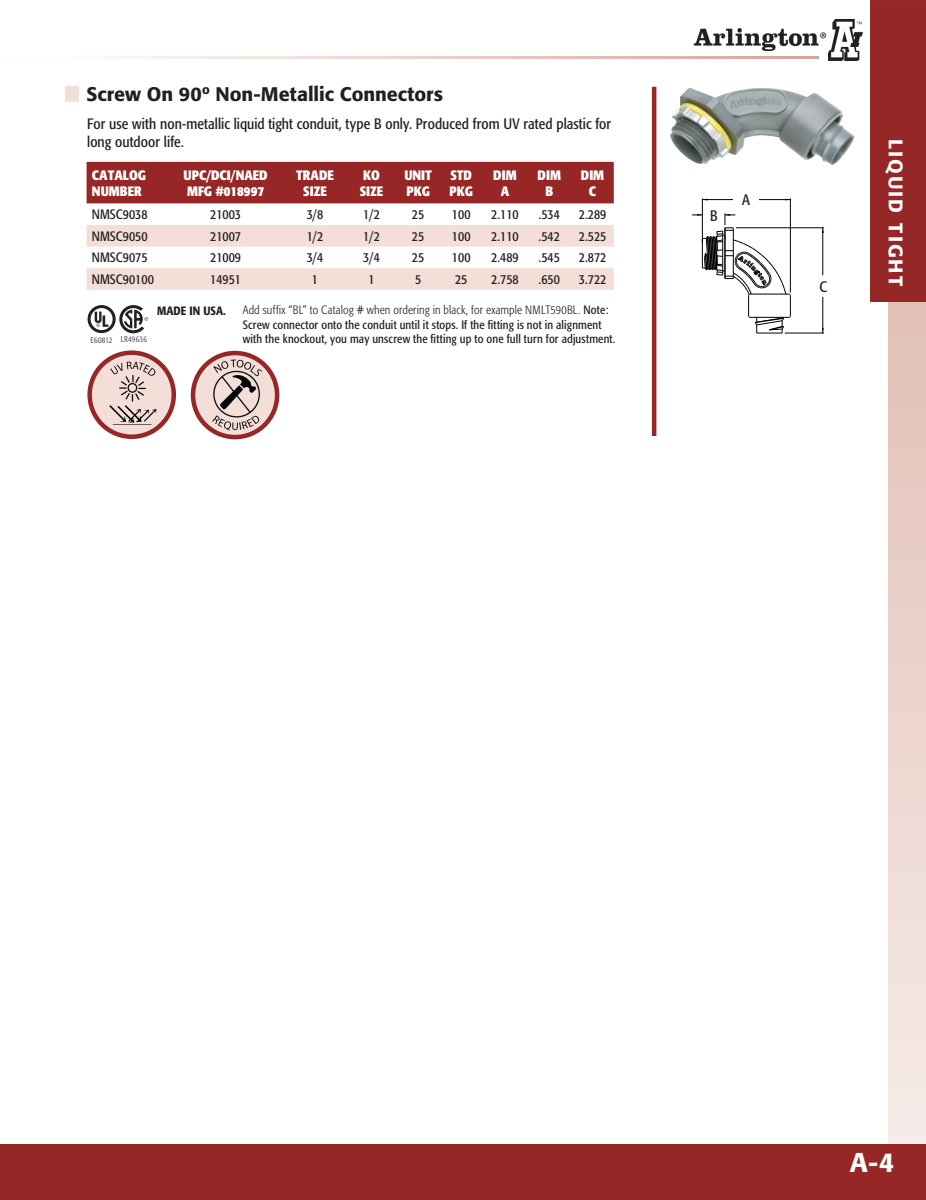
<style>
.page{position:relative;width:926px;height:1200px;background:#fff}
.page>*{position:absolute;margin:0;border:0;box-sizing:border-box;transform-origin:0 0}
.t1{font:500 27px "Formata";color:#fff}
.t2{font:500 19.5px "Formata";color:#231f20}
.t3{font:500 19.5px "Formata";letter-spacing:.105em;color:#fff}
.t4{font:condensed 15px/18px "Formata";letter-spacing:.005em;color:#231f20}
.t5{font:condensed 13.5px "Formata";color:#231f20}
.t6{font:700 condensed 13.5px "Formata";color:#fff}
.t7{font:condensed 12px/14.4px "Formata";letter-spacing:.015em;color:#231f20}
.t8{font:500 condensed 12px "Formata";color:#231f20}
.t9{font:300 condensed 8.25px "Formata";letter-spacing:.025em;color:#231f20}
.s1{font-weight:300}
</style>
<div class="page">
<hr style="left:5px;top:56px;width:813px;height:2px;background:#d9a096">
<div style="left:887px;top:298px;width:38px;height:902px;background:linear-gradient(to bottom,#e2c0b5,#f7eeec)"></div>
<div style="left:869px;top:0;width:56px;height:301px;background:#962727"></div>
<img style="left:828px;top:20px;width:34px;height:40px">
<img style="left:693px;top:28px;width:133px;height:23px">
<div style="left:0;top:1144px;width:925px;height:56px;background:#962726"></div>
<img style="left:670px;top:88px;width:184px;height:77px">
<hr style="left:789px;top:198px;width:1px;height:94px;background:#000">
<hr style="left:701px;top:198px;width:1px;height:45px;background:#000">
<hr style="left:756px;top:199px;width:34px;height:1px;background:#000">
<hr style="left:702px;top:199px;width:35px;height:1px;background:#000">
<hr style="left:735px;top:227px;width:88px;height:1px;background:#000">
<hr style="left:784px;top:333px;width:39px;height:1px;background:#000">
<hr style="left:822px;top:228px;width:1px;height:47px;background:#000">
<hr style="left:822px;top:286px;width:1px;height:47px;background:#000">
<svg style="left:692px;top:212px;width:98px;height:122px"></svg>
<div style="left:813px;top:276px;width:19px;height:21px;background:#fff"></div>
<div style="left:705px;top:203px;width:17px;height:24px;background:#fff"></div>
<div style="left:732px;top:187px;width:26px;height:25px;background:#fff"></div>
<div style="left:86px;top:162px;width:527px;height:41px;background:#962726"></div>
<svg style="left:86px;top:225px;width:527px;height:65px"></svg>
<div style="left:65px;top:86px;width:14px;height:16px;background:#f3dfd8"></div>
<div style="left:651px;top:87px;width:5px;height:349px;background:#962726"></div>
<svg style="left:87px;top:305px;width:61px;height:28px"></svg>
<img style="left:87px;top:350px;width:86px;height:89px">
<img style="left:189px;top:342px;width:94px;height:94px;border-radius:47px">
<p class="t2" style="left:86px;top:82px;width:358px">Screw On 90º Non-Metallic Connectors</p>
<p class="t4" style="left:87px;top:114px;width:525px">For use with non-metallic liquid tight conduit, type B only. Produced from UV rated plastic for long outdoor life.</p>
<p class="t6" style="left:92px;top:167px;width:56px">CATALOG</p>
<p class="t6" style="left:92px;top:183px;width:51px">NUMBER</p>
<p class="t6" style="left:183px;top:167px;width:86px">UPC/DCI/NAED</p>
<p class="t6" style="left:187px;top:183px;width:79px">MFG #018997</p>
<p class="t6" style="left:296px;top:167px;width:39px">TRADE</p>
<p class="t6" style="left:303px;top:183px;width:25px">SIZE</p>
<p class="t6" style="left:363px;top:167px;width:18px">KO</p>
<p class="t6" style="left:359px;top:183px;width:25px">SIZE</p>
<p class="t6" style="left:404px;top:167px;width:29px">UNIT</p>
<p class="t6" style="left:406px;top:183px;width:25px">PKG</p>
<p class="t6" style="left:450px;top:167px;width:23px">STD</p>
<p class="t6" style="left:449px;top:183px;width:25px">PKG</p>
<p class="t6" style="left:493px;top:167px;width:25px">DIM</p>
<p class="t6" style="left:500px;top:183px;width:10px">A</p>
<p class="t6" style="left:537px;top:167px;width:25px">DIM</p>
<p class="t6" style="left:545px;top:183px;width:9px">B</p>
<p class="t6" style="left:580px;top:167px;width:25px">DIM</p>
<p class="t6" style="left:588px;top:183px;width:9px">C</p>
<p class="t5" style="left:92px;top:207px;width:57px">NMSC9038</p>
<p class="t5" style="left:210px;top:207px;width:32px">21003</p>
<p class="t5" style="left:306px;top:207px;width:18px">3/8</p>
<p class="t5" style="left:363px;top:207px;width:18px">1/2</p>
<p class="t5" style="left:412px;top:207px;width:14px">25</p>
<p class="t5" style="left:452px;top:207px;width:20px">100</p>
<p class="t5" style="left:491px;top:207px;width:29px">2.110</p>
<p class="t5" style="left:538px;top:207px;width:23px">.534</p>
<p class="t5" style="left:578px;top:207px;width:29px">2.289</p>
<p class="t5" style="left:92px;top:228px;width:57px">NMSC9050</p>
<p class="t5" style="left:210px;top:228px;width:32px">21007</p>
<p class="t5" style="left:306px;top:228px;width:18px">1/2</p>
<p class="t5" style="left:363px;top:228px;width:18px">1/2</p>
<p class="t5" style="left:412px;top:228px;width:14px">25</p>
<p class="t5" style="left:452px;top:228px;width:20px">100</p>
<p class="t5" style="left:491px;top:228px;width:29px">2.110</p>
<p class="t5" style="left:538px;top:228px;width:23px">.542</p>
<p class="t5" style="left:578px;top:228px;width:29px">2.525</p>
<p class="t5" style="left:92px;top:250px;width:57px">NMSC9075</p>
<p class="t5" style="left:210px;top:250px;width:32px">21009</p>
<p class="t5" style="left:306px;top:250px;width:18px">3/4</p>
<p class="t5" style="left:363px;top:250px;width:18px">3/4</p>
<p class="t5" style="left:412px;top:250px;width:14px">25</p>
<p class="t5" style="left:452px;top:250px;width:20px">100</p>
<p class="t5" style="left:491px;top:250px;width:29px">2.489</p>
<p class="t5" style="left:538px;top:250px;width:23px">.545</p>
<p class="t5" style="left:578px;top:250px;width:29px">2.872</p>
<p class="t5" style="left:92px;top:271px;width:63px">NMSC90100</p>
<p class="t5" style="left:210px;top:271px;width:32px">14951</p>
<p class="t5" style="left:312px;top:271px;width:8px">1</p>
<p class="t5" style="left:368px;top:271px;width:8px">1</p>
<p class="t5" style="left:415px;top:271px;width:8px">5</p>
<p class="t5" style="left:455px;top:271px;width:14px">25</p>
<p class="t5" style="left:491px;top:271px;width:29px">2.758</p>
<p class="t5" style="left:538px;top:271px;width:23px">.650</p>
<p class="t5" style="left:578px;top:271px;width:29px">3.722</p>
<p class="t8" style="left:157px;top:303px;width:70px">MADE IN USA.</p>
<p class="t7" style="left:242px;top:303px;width:367px"><span class="s1">Add suffix “BL” to Catalog # when ordering in black, for example NMLT590BL.</span> Note:<br>Screw connector onto the conduit until it stops. If the fitting is not in alignment</p>
<p class="t9" style="left:90px;top:335px;width:24px">E60812</p>
<p class="t9" style="left:121px;top:335px;width:28px">LR49636</p>
<p class="t7" style="left:242px;top:332px;width:374px">with the knockout, you may unscrew the fitting up to one full turn for adjustment.</p>
<p class="t4" style="left:710px;top:206px;width:9px">B</p>
<p class="t4" style="left:741px;top:191px;width:9px">A</p>
<p class="t4" style="left:819px;top:278px;width:9px">C</p>
<h2 class="t3" style="left:907px;top:139px;width:148px;rotate:90deg">LIQUID TIGHT</h2>
<h1 class="t1" style="left:852px;top:1146px;width:46px">A-4</h1>
</div>
